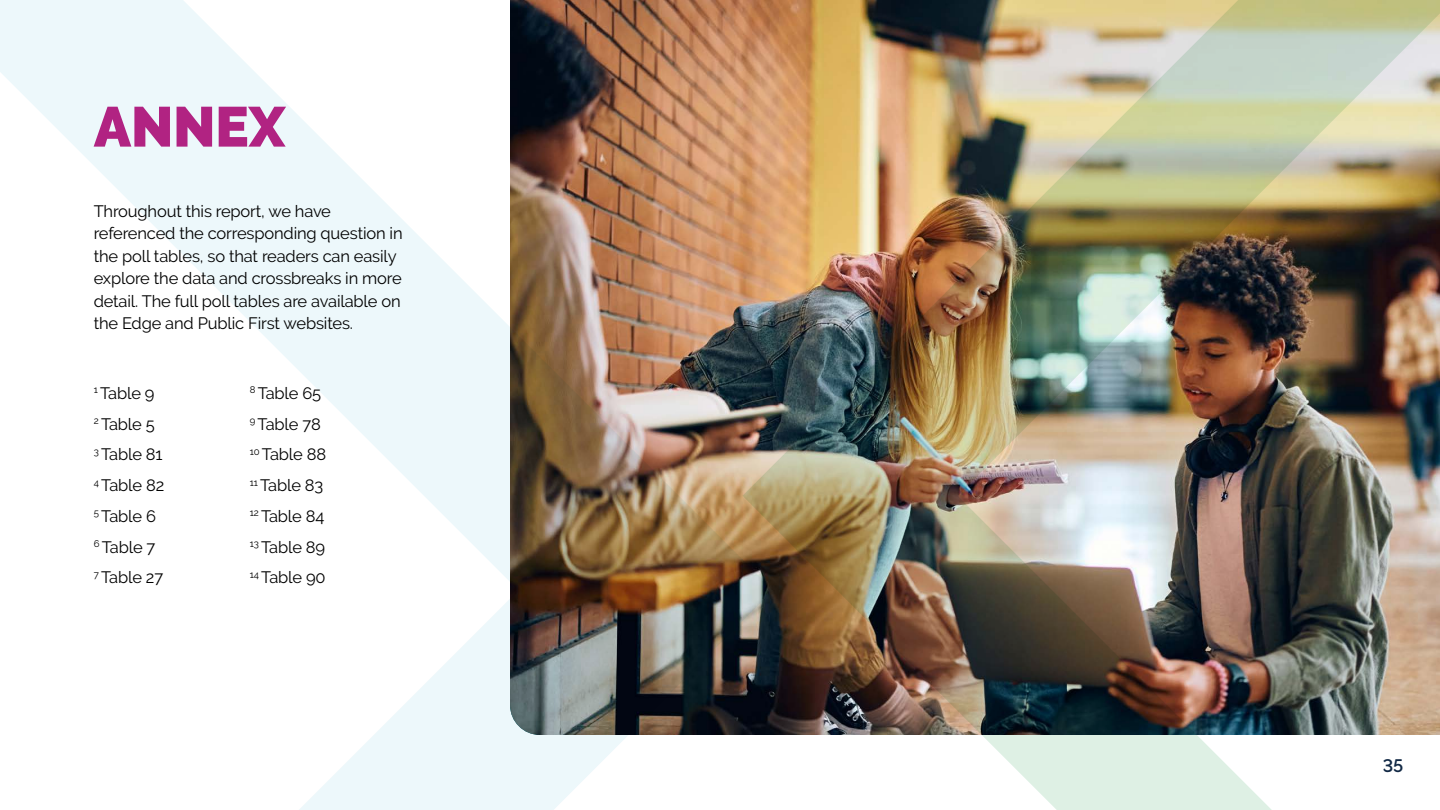
<style>
.page{position:relative;width:1440px;height:810px;background:#fff}
.page>*{position:absolute;margin:0;border:0;box-sizing:border-box;transform-origin:0 0}
.t1{font:900 56.25px "Raleway";letter-spacing:-.005em;color:#bf2485}
.t2{font:600 18px "Raleway";color:#122945}
.t3{font:16.5px/22.5px "Raleway";letter-spacing:-.01em;color:#000}
</style>
<div class="page">
<img style="left:773px;top:0;width:667px;height:810px">
<img style="left:0;top:0;width:773px;height:810px">
<p class="t1" style="left:94px;top:94px;width:193px">ANNEX</p>
<p class="t3" style="left:94px;top:199px;width:310px">Throughout this report, we have referenced the corresponding question in the poll tables, so that readers can easily explore the data and crossbreaks in more detail. The full poll tables are available on the Edge and Public First websites.</p>
<p class="t3" style="left:94px;top:382px;width:62px"><sup>1</sup> Table 9</p>
<p class="t3" style="left:94px;top:413px;width:63px"><sup>2</sup> Table 5</p>
<p class="t3" style="left:94px;top:443px;width:70px"><sup>3</sup> Table 81</p>
<p class="t3" style="left:94px;top:474px;width:72px"><sup>4</sup> Table 82</p>
<p class="t3" style="left:94px;top:505px;width:64px"><sup>5</sup> Table 6</p>
<p class="t3" style="left:94px;top:536px;width:63px"><sup>6</sup> Table 7</p>
<p class="t3" style="left:94px;top:566px;width:71px"><sup>7</sup> Table 27</p>
<p class="t3" style="left:250px;top:382px;width:73px"><sup>8</sup> Table 65</p>
<p class="t3" style="left:250px;top:413px;width:73px"><sup>9</sup> Table 78</p>
<p class="t3" style="left:250px;top:443px;width:78px"><sup>10</sup> Table 88</p>
<p class="t3" style="left:250px;top:474px;width:75px"><sup>11</sup> Table 83</p>
<p class="t3" style="left:250px;top:505px;width:76px"><sup>12</sup> Table 84</p>
<p class="t3" style="left:250px;top:536px;width:77px"><sup>13</sup> Table 89</p>
<p class="t3" style="left:250px;top:566px;width:77px"><sup>14</sup> Table 90</p>
<p class="t2" style="left:1383px;top:755px;width:22px">35</p>
</div>
